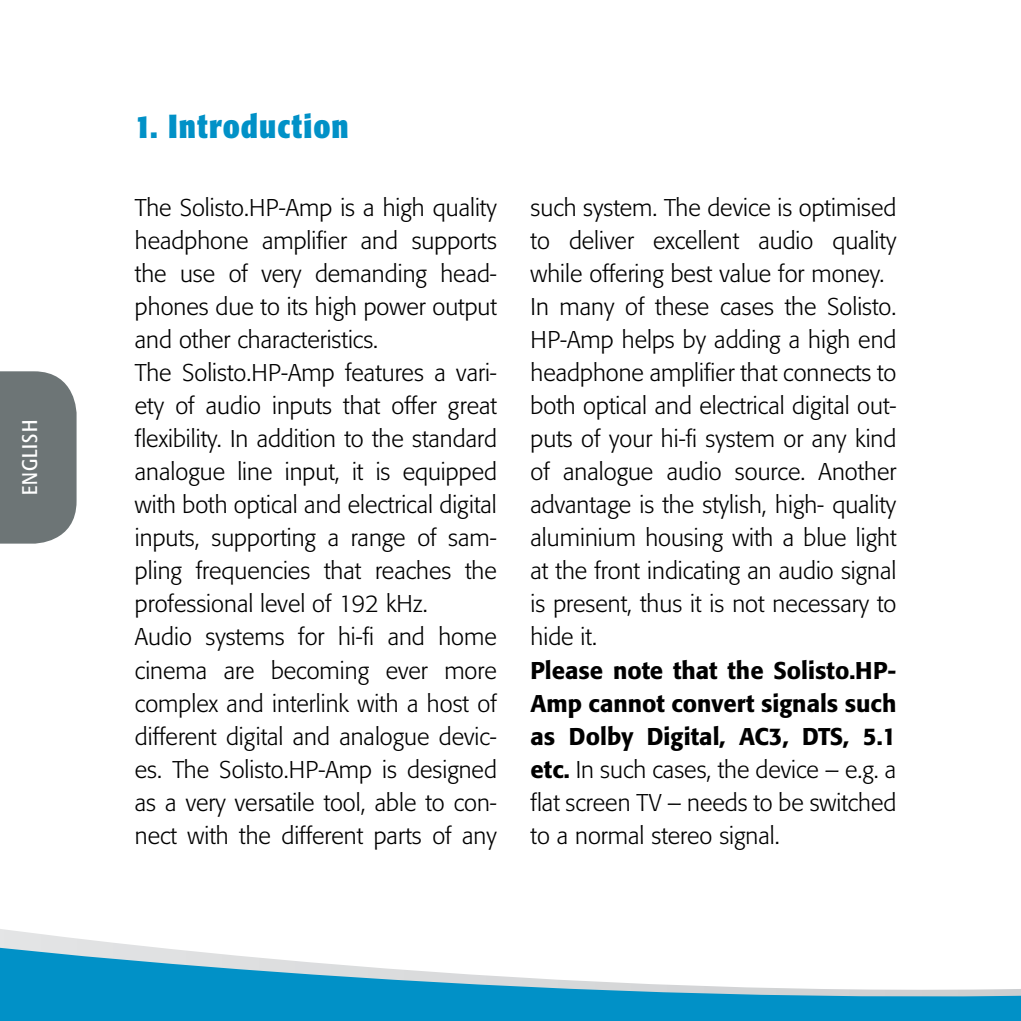
<style>
.page{position:relative;width:1021px;height:1021px;background:#fff}
.page>*{position:absolute;margin:0;border:0;box-sizing:border-box;transform-origin:0 0}
.t1{font:700 condensed 33px "Formata";letter-spacing:.03em;color:#0191c7}
.t2{font:300 24px/33px "Formata";color:#000}
.t3{font:500 24px/33px "Formata";color:#000;text-align:justify}
.t4{font:21px "Formata Condensed SC";letter-spacing:.05em;color:#fff}
.s1{font-weight:300}
</style>
<div class="page">
<svg style="left:0;top:929px;width:1020px;height:91px"></svg>
<svg style="left:0;top:371px;width:77px;height:172px;background:#757d7e"></svg>
<p class="t4" style="left:17px;top:495px;width:76px;rotate:-90deg">ENGLISH</p>
<h1 class="t1" style="left:135px;top:106px;width:215px">1. Introduction</h1>
<p class="t2" style="left:135px;top:191px;width:363px">The Solisto.HP-Amp is a high quality headphone amplifier and supports the use of very demanding head&shy;phones due to its high power output and other characteristics.<br>The Solisto.HP-Amp features a vari&shy;ety of audio inputs that offer great flexibility. In addition to the standard analogue line input, it is equipped with both optical and electrical digital inputs, supporting a range of sam&shy;pling frequencies that reaches the professional level of 192 kHz.<br>Audio systems for hi-fi and home cinema are becoming ever more complex and interlink with a host of different digital and analogue devic&shy;es. The Solisto.HP-Amp is designed as a very versatile tool, able to con&shy;nect with the different parts of any</p>
<p class="t2" style="left:530px;top:191px;width:367px">such system. The device is optimised to deliver excellent audio quality while offering best value for money.<br>In many of these cases the Solisto.<br>HP-Amp helps by adding a high end headphone amplifier that connects to both optical and electrical digital out&shy;puts of your hi-fi system or any kind of analogue audio source. Another advantage is the stylish, high- quality aluminium housing with a blue light at the front indicating an audio signal is present, thus it is not necessary to hide it.</p>
<p class="t3" style="left:530px;top:653px;width:367px">Please note that the Solisto.HP-Amp cannot convert signals such as Dolby Digital, AC3, DTS, 5.1 etc. <span class="s1">In such cases, the device – e.g. a flat screen TV – needs to be switched to a normal stereo signal.</span></p>
</div>
